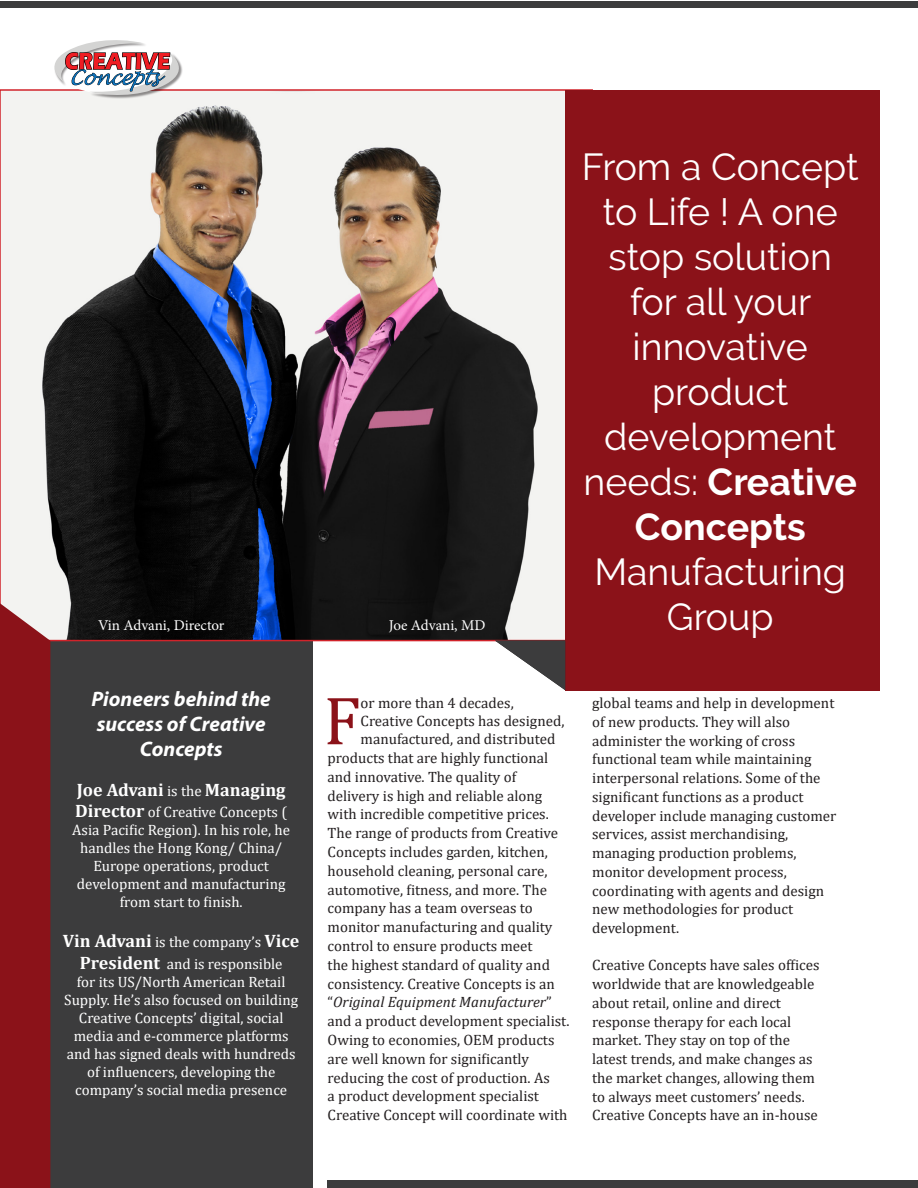
<style>
.page{position:relative;width:918px;height:1188px;background:#fff}
.page>*{position:absolute;margin:0;border:0;box-sizing:border-box;transform-origin:0 0}
.t1{font:69px "Cambria";color:#8b1219}
.t2{font:37.5px/45px "Raleway";color:#fff;text-align:center}
.t3{font:italic 700 21px/25.2px "Myriad Pro";color:#fff;text-align:center}
.t4{font:700 18px "Cambria";color:#fff}
.t5{font:15px/18.8px "Cambria";color:#231f20}
.t6{font:15px/18px "Cambria";color:#fff;text-align:center}
.t7{font:italic 15px "Cambria";color:#231f20}
.t8{font:15px "Minion Pro";letter-spacing:-.005em;color:#fff}
.s1{font-weight:700}
.s2{font-weight:400;font-size:15px}
.s3{font-weight:700;font-size:18px}
.s4{font-style:normal}
</style>
<div class="page">
<div style="left:50px;top:641px;width:263px;height:547px;background:#3c3c3d"></div>
<img style="left:3px;top:92px;width:562px;height:546px">
<div style="left:565px;top:90px;width:315px;height:600px;background:#8b1219"></div>
<svg style="left:42px;top:40px;width:151px;height:59px"></svg>
<div style="left:0;top:603px;width:50px;height:585px;background:#8b1219"></div>
<div style="left:0;top:2px;width:918px;height:6px;background:#3c3c3d"></div>
<div style="left:328px;top:1181px;width:590px;height:7px;background:#3c3c3d"></div>
<svg style="left:495px;top:641px;width:70px;height:49px"></svg>
<p class="t8" style="left:98px;top:615px;width:128px">Vin Advani, Director</p>
<p class="t8" style="left:389px;top:615px;width:98px">Joe Advani, MD</p>
<p class="t2" style="left:582px;top:144px;width:278px">From a Concept to Life ! A one stop solution for all your innovative product development needs: <span class="s1">Creative<br>Concepts</span></p>
<p class="t2" style="left:595px;top:549px;width:253px">Manufacturing</p>
<p class="t2" style="left:667px;top:594px;width:108px">Group</p>
<p class="t3" style="left:92px;top:685px;width:181px">Pioneers behind the success of Creative<br>Concepts</p>
<p class="t4" style="left:77px;top:777px;width:210px">Joe Advani <span class="s2">is the</span> Managing</p>
<p class="t6" style="left:72px;top:803px;width:219px"><span class="s3">Director</span> of Creative Concepts (<br>Asia Pacific Region). In his role, he handles the Hong Kong/ China/<br>Europe operations, product development and manufacturing from start to finish.</p>
<p class="t6" style="left:63px;top:931px;width:238px;line-height:21.6px"><span class="s3">Vin Advani</span> is the company’s <span class="s3">Vice<br>President</span> and is responsible</p>
<p class="t6" style="left:64px;top:972px;width:235px">for its US/North American Retail Supply. He’s also focused on building Creative Concepts’ digital, social media and e-commerce platforms and has signed deals with hundreds of influencers, developing the company’s social media presence</p>
<p class="t1" style="left:324px;top:680px;width:39px">F</p>
<p class="t5" style="left:361px;top:694px;width:155px">or more than 4 decades,</p>
<p class="t5" style="left:361px;top:712px;width:205px">Creative Concepts has designed,</p>
<p class="t5" style="left:361px;top:730px;width:196px">manufactured, and distributed</p>
<p class="t5" style="left:328px;top:749px;width:222px">products that are highly functional</p>
<p class="t5" style="left:328px;top:767px;width:190px">and innovative. The quality of</p>
<p class="t5" style="left:328px;top:786px;width:216px">delivery is high and reliable along</p>
<p class="t5" style="left:328px;top:805px;width:223px">with incredible competitive prices.</p>
<p class="t5" style="left:328px;top:824px;width:232px">The range of products from Creative</p>
<p class="t5" style="left:328px;top:843px;width:222px">Concepts includes garden, kitchen,</p>
<p class="t5" style="left:328px;top:861px;width:221px">household cleaning, personal care,</p>
<p class="t5" style="left:328px;top:880px;width:221px">automotive, fitness, and more. The</p>
<p class="t5" style="left:328px;top:899px;width:207px">company has a team overseas to</p>
<p class="t5" style="left:328px;top:918px;width:226px">monitor manufacturing and quality</p>
<p class="t5" style="left:328px;top:937px;width:207px">control to ensure products meet</p>
<p class="t5" style="left:328px;top:955px;width:224px">the highest standard of quality and</p>
<p class="t5" style="left:328px;top:974px;width:229px">consistency. Creative Concepts is an</p>
<p class="t7" style="left:328px;top:992px;width:226px"><span class="s4">“</span>Original Equipment Manufacturer<span class="s4">”</span></p>
<p class="t5" style="left:328px;top:1012px;width:244px">and a product development specialist.</p>
<p class="t5" style="left:328px;top:1030px;width:228px">Owing to economies, OEM products</p>
<p class="t5" style="left:328px;top:1049px;width:203px">are well known for significantly</p>
<p class="t5" style="left:328px;top:1068px;width:224px">reducing the cost of production. As</p>
<p class="t5" style="left:328px;top:1087px;width:213px">a product development specialist</p>
<p class="t5" style="left:328px;top:1106px;width:241px">Creative Concept will coordinate with</p>
<p class="t5" style="left:592px;top:694px;width:246px">global teams and help in development of new products. They will also administer the working of cross functional team while maintaining interpersonal relations. Some of the significant functions as a product developer include managing customer services, assist merchandising, managing production problems, monitor development process, coordinating with agents and design new methodologies for product development.</p>
<p class="t5" style="left:592px;top:956px;width:229px">Creative Concepts have sales offices worldwide that are knowledgeable about retail, online and direct response therapy for each local market. They stay on top of the latest trends, and make changes as the market changes, allowing them to always meet customers’ needs.<br>Creative Concepts have an in-house</p>
</div>
